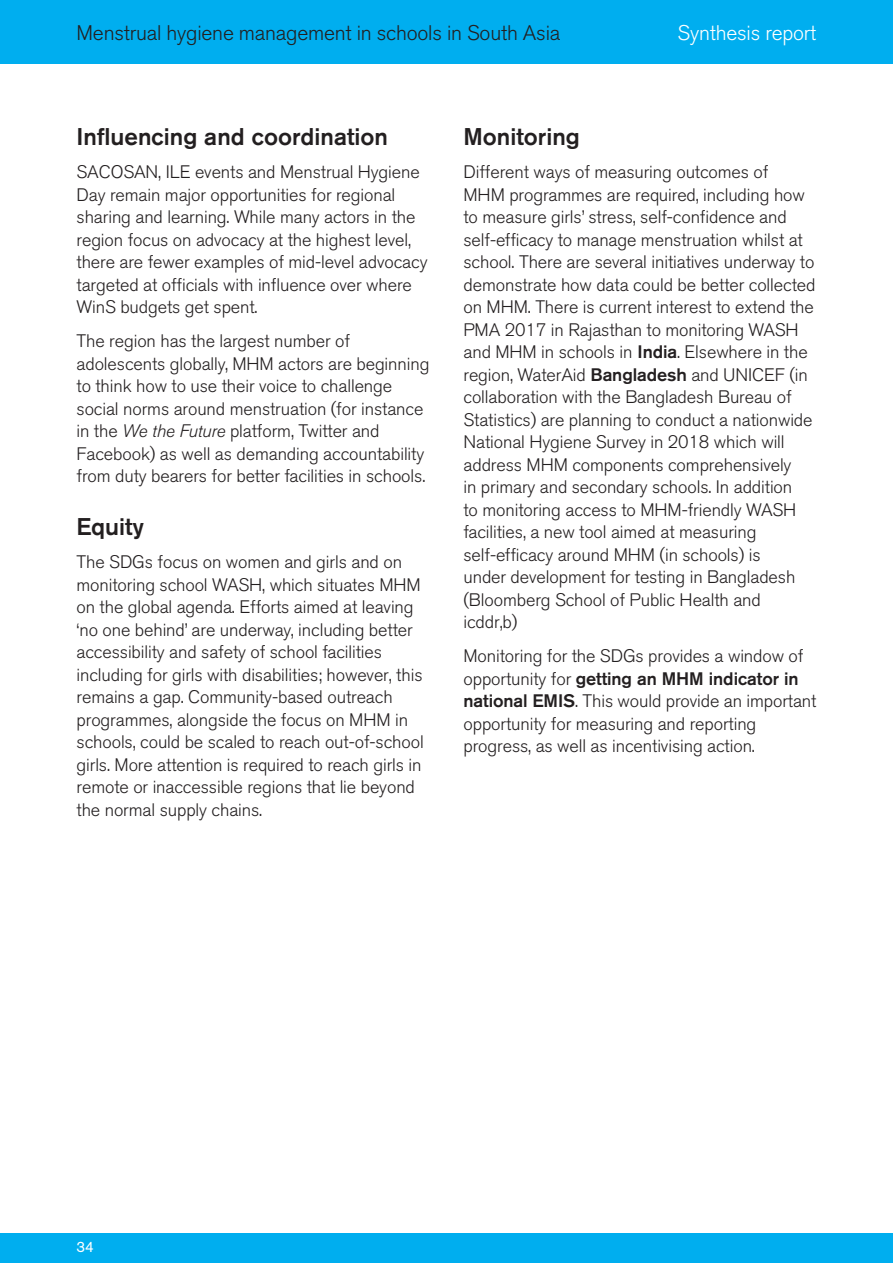
<style>
.page{position:relative;width:893px;height:1263px;background:#fff}
.page>*{position:absolute;margin:0;border:0;box-sizing:border-box;transform-origin:0 0}
.t1{font:500 24px "Akzidenz Grotesk BQ";color:#231f20}
.t2{font:300 21px "Akzidenz Grotesk BQ";letter-spacing:-.01em;color:#231f20}
.t3{font:300 21px "Akzidenz Grotesk BQ";letter-spacing:-.01em;color:#fff}
.t4{font:300 18px/22.5px "Akzidenz Grotesk BQ";letter-spacing:-.005em;color:#231f20}
.t5{font:15px "Akzidenz Grotesk BQ";color:#fff}
.s1{font-style:italic}
.s2{font-weight:500}
</style>
<div class="page">
<div style="left:0;top:1233px;width:893px;height:30px;background:#00aeef"></div>
<div style="left:0;top:0;width:893px;height:64px;background:#00aeef"></div>
<p class="t2" style="left:77px;top:21px;width:485px">Menstrual hygiene management in schools in South Asia</p>
<p class="t3" style="left:678px;top:21px;width:140px">Synthesis report</p>
<h1 class="t1" style="left:77px;top:121px;width:313px">Influencing and coordination</h1>
<p class="t4" style="left:77px;top:161px;width:352px">SACOSAN, ILE events and Menstrual Hygiene Day remain major opportunities for regional sharing and learning. While many actors in the region focus on advocacy at the highest level, there are fewer examples of mid-level advocacy targeted at officials with influence over where WinS budgets get spent.</p>
<p class="t4" style="left:77px;top:330px;width:354px">The region has the largest number of adolescents globally, MHM actors are beginning to think how to use their voice to challenge social norms around menstruation (for instance in the <span class="s1">We the Future</span> platform, Twitter and Facebook) as well as demanding accountability from duty bearers for better facilities in schools.</p>
<h1 class="t1" style="left:77px;top:511px;width:69px">Equity</h1>
<p class="t4" style="left:77px;top:551px;width:349px">The SDGs focus on women and girls and on monitoring school WASH, which situates MHM on the global agenda. Efforts aimed at leaving ‘no one behind’ are underway, including better accessibility and safety of school facilities including for girls with disabilities; however, this remains a gap. Community-based outreach programmes, alongside the focus on MHM in schools, could be scaled to reach out-of-school girls. More attention is required to reach girls in remote or inaccessible regions that lie beyond the normal supply chains.</p>
<h1 class="t1" style="left:463px;top:121px;width:118px">Monitoring</h1>
<p class="t4" style="left:463px;top:161px;width:353px">Different ways of measuring outcomes of<br>MHM programmes are required, including how to measure girls’ stress, self-confidence and self-efficacy to manage menstruation whilst at school. There are several initiatives underway to demonstrate how data could be better collected on MHM. There is current interest to extend the PMA 2017 in Rajasthan to monitoring WASH and MHM in schools in <span class="s2">India</span>. Elsewhere in the region, WaterAid <span class="s2">Bangladesh</span> and UNICEF (in collaboration with the Bangladesh Bureau of Statistics) are planning to conduct a nationwide National Hygiene Survey in 2018 which will address MHM components comprehensively<br>in primary and secondary schools. In addition<br>to monitoring access to MHM-friendly WASH facilities, a new tool aimed at measuring self-efficacy around MHM (in schools) is<br>under development for testing in Bangladesh (Bloomberg School of Public Health and icddr,b)</p>
<p class="t4" style="left:463px;top:645px;width:354px">Monitoring for the SDGs provides a window of opportunity for <span class="s2">getting an MHM indicator in national EMIS</span>. This would provide an important opportunity for measuring and reporting progress, as well as incentivising action.</p>
<p class="t5" style="left:77px;top:1238px;width:19px">34</p>
</div>
